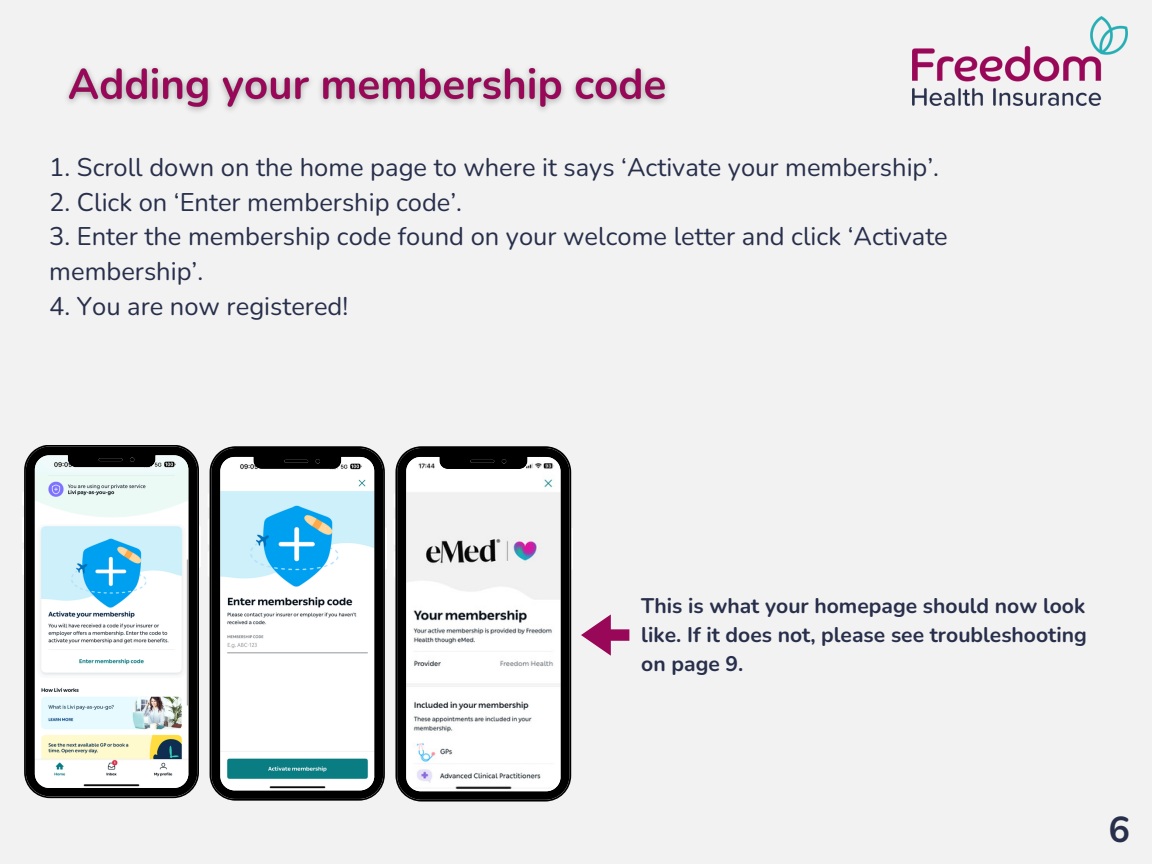
<style>
.page{position:relative;width:1152px;height:864px;background:#f2f2f2}
.page>*{position:absolute;margin:0;border:0;box-sizing:border-box;transform-origin:0 0}
.t1{font:700 36px "Nunito";color:#282f4b}
.t2{font:25.5px/34.8px "Nunito";color:#282f4b}
.t3{font:700 21.15px/29.2px "Nunito";color:#282f4b;text-align:justify}
</style>
<div class="page">
<img style="left:913px;top:16px;width:215px;height:89px">
<svg style="left:208px;top:493px;width:2px;height:15px"></svg>
<svg style="left:208px;top:519px;width:2px;height:26px"></svg>
<svg style="left:208px;top:551px;width:2px;height:26px"></svg>
<svg style="left:385px;top:528px;width:1px;height:41px"></svg>
<svg style="left:210px;top:446px;width:175px;height:355px;fill:#fdfdfe"></svg>
<svg style="left:23px;top:492px;width:1px;height:14px"></svg>
<svg style="left:23px;top:517px;width:1px;height:26px"></svg>
<svg style="left:23px;top:549px;width:1px;height:26px"></svg>
<svg style="left:199px;top:526px;width:2px;height:41px"></svg>
<svg style="left:24px;top:445px;width:175px;height:353px"></svg>
<svg style="left:394px;top:494px;width:1px;height:13px"></svg>
<svg style="left:394px;top:520px;width:1px;height:24px"></svg>
<svg style="left:394px;top:552px;width:1px;height:25px"></svg>
<svg style="left:571px;top:527px;width:2px;height:43px"></svg>
<svg style="left:395px;top:446px;width:176px;height:356px"></svg>
<svg style="left:581px;top:614px;width:48px;height:42px"></svg>
<img style="left:67px;top:67px;width:601px;height:45px">
<p class="t2" style="left:49px;top:150px;width:891px">1. Scroll down on the home page to where it says ‘Activate your membership’.</p>
<p class="t2" style="left:49px;top:185px;width:414px">2. Click on ‘Enter membership code’.</p>
<p class="t2" style="left:49px;top:220px;width:900px">3. Enter the membership code found on your welcome letter and click ‘Activate membership’.</p>
<p class="t2" style="left:49px;top:289px;width:300px">4. You are now registered!</p>
<p class="t3" style="left:641px;top:591px;width:447px">This is what your homepage should now look like. If it does not, please see troubleshooting on page 9.</p>
<p class="t1" style="left:1109px;top:806px;width:23px">6</p>
</div>
